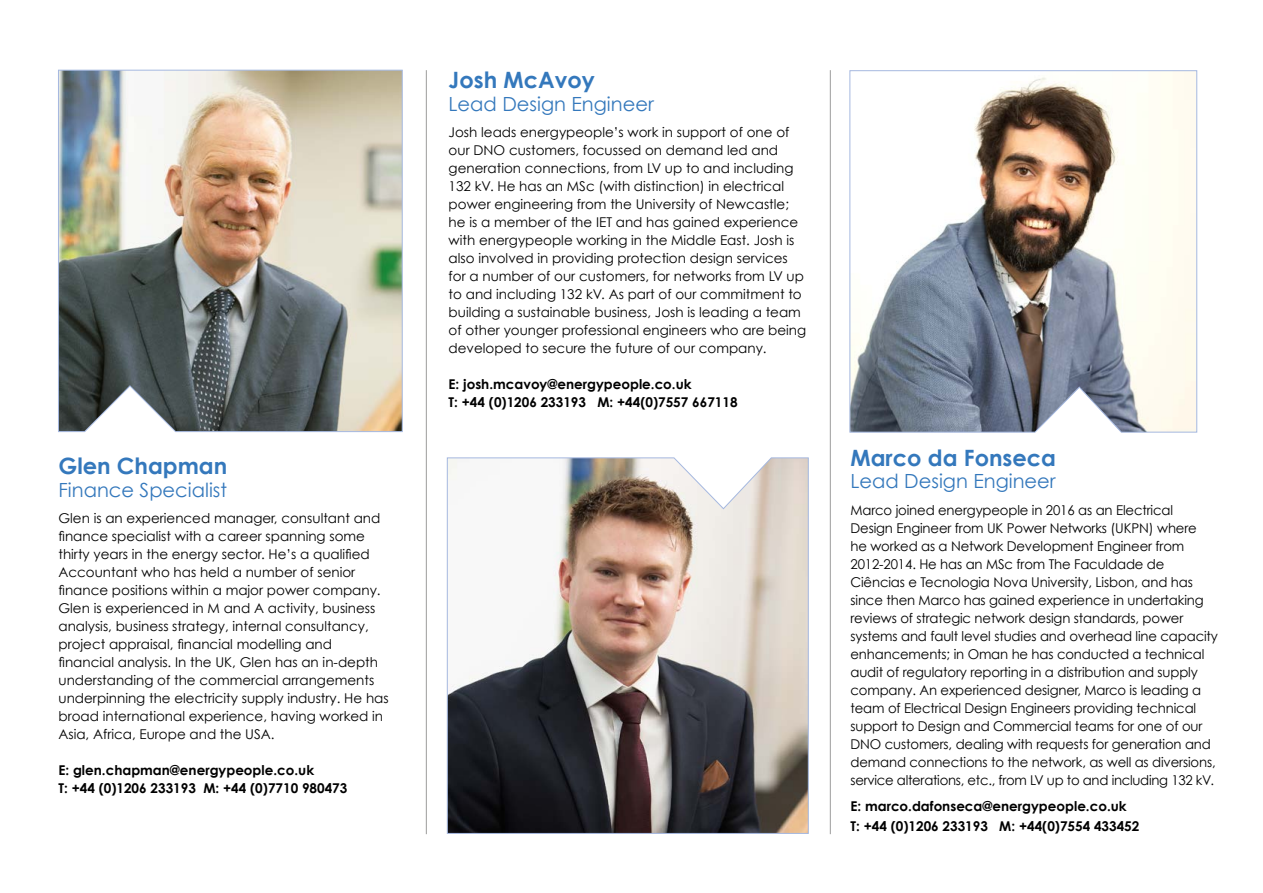
<style>
.page{position:relative;width:1263px;height:893px;background:#fff}
.page>*{position:absolute;margin:0;border:0;box-sizing:border-box;transform-origin:0 0}
.t1{font:700 22.5px "Century Gothic";color:#3478bc}
.t2{font:19.5px "Century Gothic";color:#3478bc}
.t3{font:13.5px/18px "Century Gothic";color:#000}
.t4{font:700 13.5px/18px "Century Gothic";color:#000}
</style>
<div class="page">
<img style="left:58px;top:69px;width:345px;height:363px">
<hr style="left:426px;top:70px;width:1px;height:764px;background:#9d9d9c">
<hr style="left:830px;top:70px;width:1px;height:764px;background:#9d9d9c">
<svg style="left:849px;top:70px;width:348px;height:363px"></svg>
<img style="left:446px;top:457px;width:363px;height:377px">
<h1 class="t1" style="left:58px;top:452px;width:170px">Glen Chapman</h1>
<h2 class="t2" style="left:58px;top:478px;width:170px">Finance Specialist</h2>
<p class="t3" style="left:58px;top:509px;width:332px">Glen is an experienced manager, consultant and finance specialist with a career spanning some thirty years in the energy sector. He’s a qualified Accountant who has held a number of senior finance positions within a major power company.<br>Glen is experienced in M and A activity, business analysis, business strategy, internal consultancy, project appraisal, financial modelling and financial analysis. In the UK, Glen has an in-depth understanding of the commercial arrangements underpinning the electricity supply industry. He has broad international experience, having worked in Asia, Africa, Europe and the USA.</p>
<p class="t4" style="left:58px;top:761px;width:290px">E: glen.chapman@energypeople.co.uk<br>T: +44 (0)1206 233193 M: +44 (0)7710 980473</p>
<h1 class="t1" style="left:449px;top:66px;width:148px">Josh McAvoy</h1>
<h2 class="t2" style="left:449px;top:92px;width:207px">Lead Design Engineer</h2>
<p class="t3" style="left:449px;top:123px;width:359px">Josh leads energypeople’s work in support of one of our DNO customers, focussed on demand led and generation connections, from LV up to and including 132 kV. He has an MSc (with distinction) in electrical power engineering from the University of Newcastle; he is a member of the IET and has gained experience with energypeople working in the Middle East. Josh is also involved in providing protection design services for a number of our customers, for networks from LV up to and including 132 kV. As part of our commitment to building a sustainable business, Josh is leading a team of other younger professional engineers who are being developed to secure the future of our company.</p>
<p class="t4" style="left:449px;top:375px;width:290px">E: josh.mcavoy@energypeople.co.uk<br>T: +44 (0)1206 233193 M: +44(0)7557 667118</p>
<h1 class="t1" style="left:850px;top:443px;width:207px">Marco da Fonseca</h1>
<h2 class="t2" style="left:850px;top:469px;width:207px">Lead Design Engineer</h2>
<p class="t3" style="left:850px;top:501px;width:369px">Marco joined energypeople in 2016 as an Electrical Design Engineer from UK Power Networks (UKPN) where<br>he worked as a Network Development Engineer from 2012-2014. He has an MSc from The Faculdade de Ciências e Tecnologia Nova University, Lisbon, and has since then Marco has gained experience in undertaking reviews of strategic network design standards, power systems and fault level studies and overhead line capacity enhancements; in Oman he has conducted a technical audit of regulatory reporting in a distribution and supply company. An experienced designer, Marco is leading a team of Electrical Design Engineers providing technical support to Design and Commercial teams for one of our DNO customers, dealing with requests for generation and demand connections to the network, as well as diversions, service alterations, etc., from LV up to and including 132 kV.</p>
<p class="t4" style="left:850px;top:796px;width:290px;line-height:19.5px">E: marco.dafonseca@energypeople.co.uk<br>T: +44 (0)1206 233193 M: +44(0)7554 433452</p>
</div>
